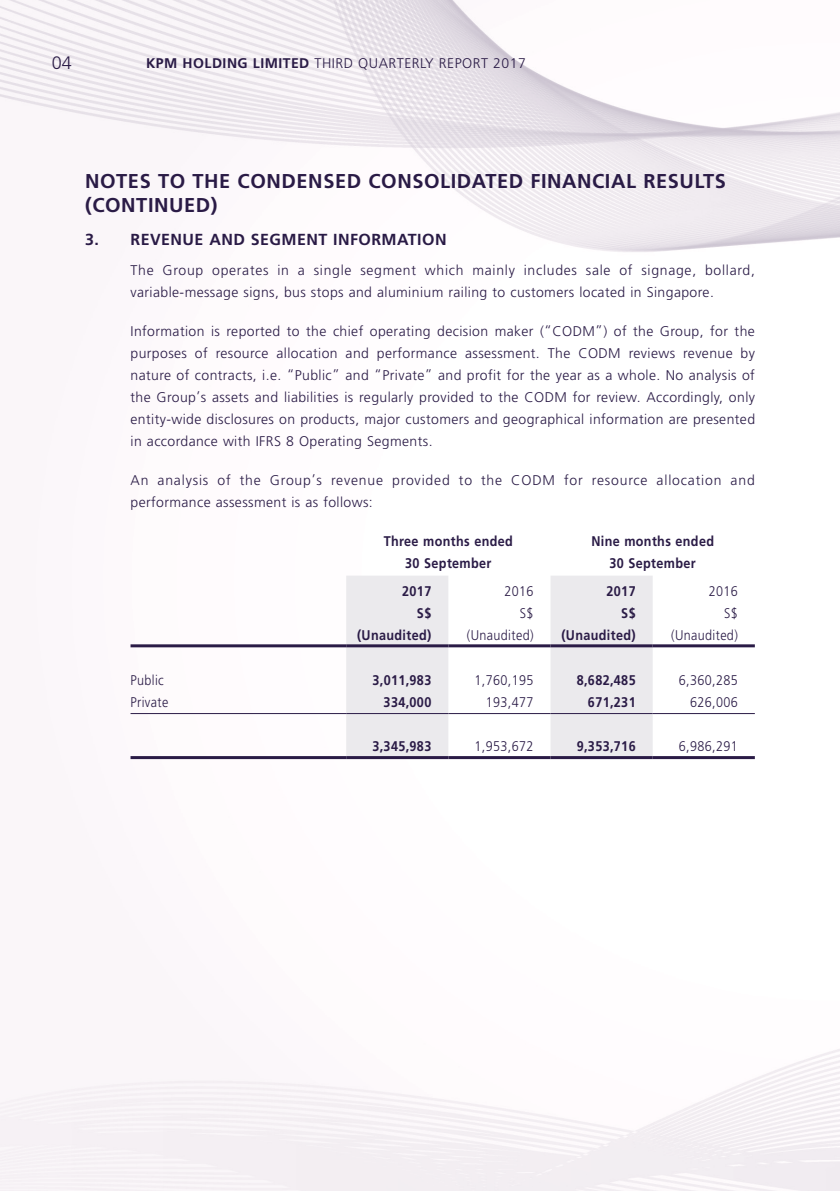
<style>
.page{position:relative;width:840px;height:1191px;background:#fff}
.page>*{position:absolute;margin:0;border:0;box-sizing:border-box;transform-origin:0 0}
.t1{font:700 20px/24px "Frutiger LT Std";letter-spacing:.03em;color:#2a1b46}
.t2{font:300 18px "Frutiger LT Std";color:#2a1b46}
.t3{font:700 16px "Frutiger LT Std";letter-spacing:.03em;color:#2a1b46}
.t4{font:300 14px/22px "Frutiger LT Std";letter-spacing:.03em;color:#2a1b46}
.t5{font:700 14px/22px "Frutiger LT Std";letter-spacing:.03em;color:#2a1b46;text-align:center;scale:.9 1}
.t6{font:300 14px/22px "Frutiger LT Std";letter-spacing:.06em;color:#2a1b46}
.t7{font:300 14px "Frutiger LT Std";letter-spacing:.03em;color:#2a1b46;scale:.9 1}
.s1{font-weight:700}
</style>
<div class="page">
<img style="left:0;top:0;width:839px;height:1191px">
<svg style="left:346px;top:575px;width:306px;height:181px;fill:#ebeaed"></svg>
<hr style="left:130px;top:644px;width:216px;height:3px;background:#2a1b46">
<hr style="left:346px;top:644px;width:102px;height:3px;background:#2a1b46">
<hr style="left:448px;top:644px;width:102px;height:3px;background:#2a1b46">
<hr style="left:550px;top:644px;width:102px;height:3px;background:#2a1b46">
<hr style="left:652px;top:644px;width:102px;height:3px;background:#2a1b46">
<hr style="left:130px;top:713px;width:216px;height:1px;background:#2a1b46">
<hr style="left:346px;top:713px;width:102px;height:1px;background:#2a1b46">
<hr style="left:448px;top:713px;width:102px;height:1px;background:#2a1b46">
<hr style="left:550px;top:713px;width:102px;height:1px;background:#2a1b46">
<hr style="left:652px;top:713px;width:102px;height:1px;background:#2a1b46">
<hr style="left:130px;top:756px;width:216px;height:3px;background:#2a1b46">
<hr style="left:346px;top:756px;width:102px;height:3px;background:#2a1b46">
<hr style="left:448px;top:756px;width:102px;height:3px;background:#2a1b46">
<hr style="left:550px;top:756px;width:102px;height:3px;background:#2a1b46">
<hr style="left:652px;top:756px;width:102px;height:3px;background:#2a1b46">
<p class="t2" style="left:52px;top:52px;width:22px">04</p>
<p class="t4" style="left:146px;top:52px;width:381px"><span class="s1">KPM HOLDING LIMITED</span> THIRD QUARTERLY REPORT 2017</p>
<h1 class="t1" style="left:85px;top:169px;width:642px">NOTES TO THE CONDENSED CONSOLIDATED FINANCIAL RESULTS (CONTINUED)</h1>
<p class="t3" style="left:85px;top:229px;width:363px">3. REVENUE AND SEGMENT INFORMATION</p>
<p class="t4" style="left:130px;top:259px;width:625px">The Group operates in a single segment which mainly includes sale of signage, bollard, variable-message signs, bus stops and aluminium railing to customers located in Singapore.</p>
<p class="t4" style="left:130px;top:320px;width:625px;text-align:justify">Information is reported to the chief operating decision maker (“CODM”) of the Group, for the purposes of resource allocation and performance assessment. The CODM reviews revenue by nature of contracts, i.e. “Public” and “Private” and profit for the year as a whole. No analysis of the Group’s assets and liabilities is regularly provided to the CODM for review. Accordingly, only entity-wide disclosures on products, major customers and geographical information are presented in accordance with IFRS 8 Operating Segments.</p>
<p class="t6" style="left:130px;top:469px;width:625px">An analysis of the Group’s revenue provided to the CODM for resource allocation and performance assessment is as follows:</p>
<p class="t5" style="left:383px;top:530px;width:145px">Three months ended<br>30 September</p>
<p class="t5" style="left:591px;top:530px;width:138px">Nine months ended<br>30 September</p>
<p class="t5" style="left:402px;top:580px;width:34px">2017</p>
<p class="t7" style="left:504px;top:583px;width:34px">2016</p>
<p class="t5" style="left:606px;top:580px;width:34px">2017</p>
<p class="t7" style="left:708px;top:583px;width:34px">2016</p>
<p class="t5" style="left:417px;top:602px;width:17px">S$</p>
<p class="t7" style="left:519px;top:605px;width:17px">S$</p>
<p class="t5" style="left:621px;top:602px;width:17px">S$</p>
<p class="t7" style="left:723px;top:605px;width:17px">S$</p>
<p class="t5" style="left:357px;top:624px;width:84px">(Unaudited)</p>
<p class="t7" style="left:466px;top:627px;width:75px">(Unaudited)</p>
<p class="t5" style="left:561px;top:624px;width:84px">(Unaudited)</p>
<p class="t7" style="left:670px;top:627px;width:75px">(Unaudited)</p>
<p class="t7" style="left:130px;top:672px;width:38px">Public</p>
<p class="t5" style="left:372px;top:669px;width:67px">3,011,983</p>
<p class="t7" style="left:474px;top:672px;width:67px">1,760,195</p>
<p class="t5" style="left:576px;top:669px;width:67px">8,682,485</p>
<p class="t7" style="left:678px;top:672px;width:67px">6,360,285</p>
<p class="t7" style="left:130px;top:694px;width:44px">Private</p>
<p class="t5" style="left:383px;top:691px;width:54px">334,000</p>
<p class="t7" style="left:485px;top:694px;width:54px">193,477</p>
<p class="t5" style="left:587px;top:691px;width:54px">671,231</p>
<p class="t7" style="left:689px;top:694px;width:54px">626,006</p>
<p class="t5" style="left:372px;top:735px;width:67px">3,345,983</p>
<p class="t7" style="left:474px;top:738px;width:67px">1,953,672</p>
<p class="t5" style="left:576px;top:735px;width:67px">9,353,716</p>
<p class="t7" style="left:678px;top:738px;width:67px">6,986,291</p>
</div>
